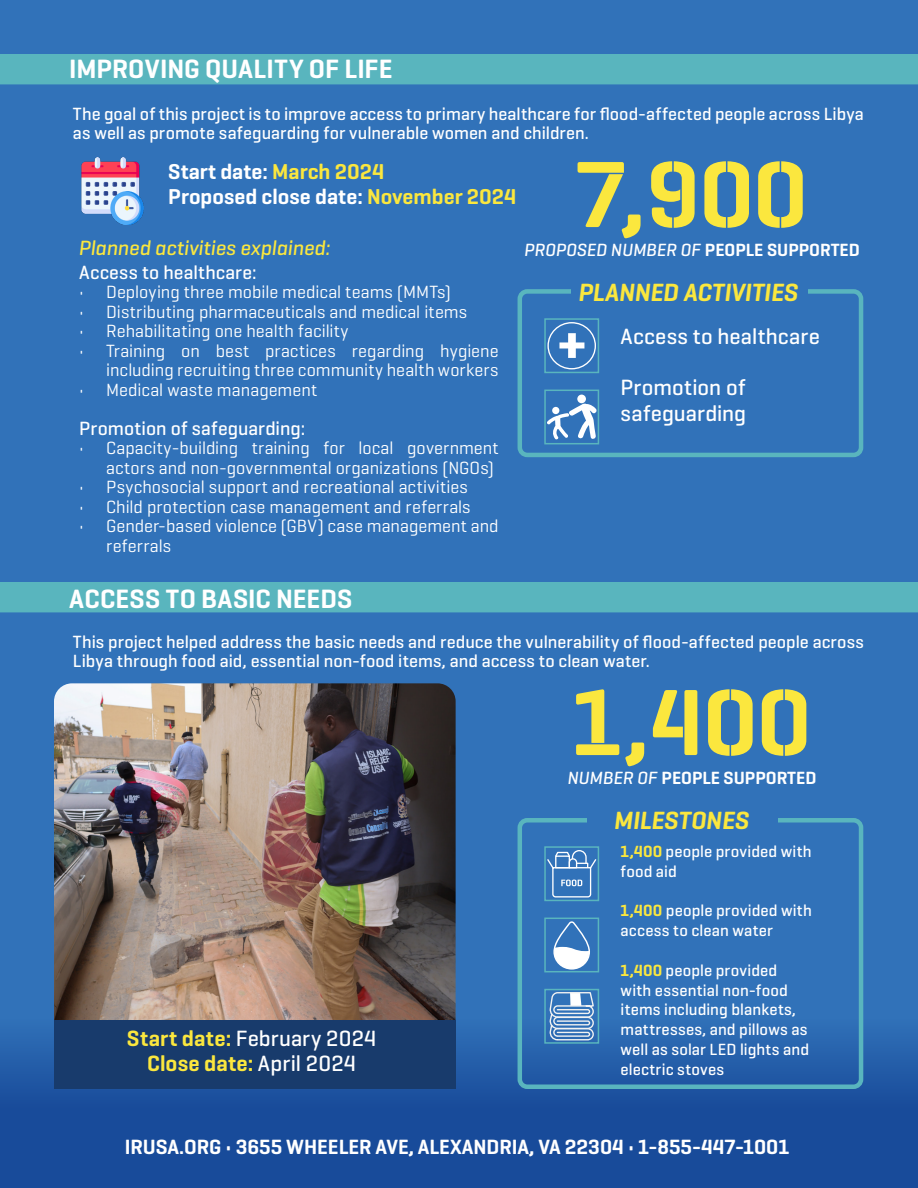
<style>
.page{position:relative;width:918px;height:1188px;background:#3172b9}
.page>*{position:absolute;margin:0;border:0;box-sizing:border-box;transform-origin:0 0}
.t1{font:600 95.55px "Geogrotesque Stencil A";color:#fbe73e}
.t2{font:600 27px "Geogrotesque";letter-spacing:.005em;color:#fff}
.t3{font:italic 600 25.35px "Geogrotesque";letter-spacing:-.005em;color:#fbe73e}
.t4{font:500 22.5px/25.5px "Geogrotesque";letter-spacing:.005em;color:#fff}
.t5{font:600 22.5px "Geogrotesque";letter-spacing:.005em;color:#fbe73e}
.t6{font:600 21.9px "Geogrotesque";color:#fff}
.t7{font:600 21px "Geogrotesque";color:#fff}
.t8{font:italic 500 21px "Geogrotesque";color:#fbe73e}
.t9{font:500 19.5px "Geogrotesque";letter-spacing:.01em;color:#fff}
.t10{font:18px/19.5px "Geogrotesque";color:#fff;text-align:right}
.t11{font:500 18px/19.5px "Geogrotesque";color:#fff}
.t12{font:italic 500 18px "Geogrotesque";color:#fff}
.t13{font:600 18px "Geogrotesque";color:#fff}
.t14{font:500 16.5px/19.8px "Geogrotesque";letter-spacing:.005em;color:#fff}
.s1{color:#fbe73e}
.s2{font-weight:600;font-style:normal}
.s3{font-weight:500;font-style:italic}
.s4{font-weight:600;color:#fbe73e}
.s5{font-weight:500;color:#fff}
</style>
<div class="page">
<svg style="left:0;top:612px;width:918px;height:576px"></svg>
<div style="left:0;top:54px;width:918px;height:30px;background:#59b5be"></div>
<div style="left:518px;top:289px;width:345px;height:168px;border:4px solid #59b5be;border-radius:8px"></div>
<div style="left:572px;top:273px;width:236px;height:35px;background:#3172b9"></div>
<div style="left:547px;top:322px;width:49px;height:47px;border:1px solid #fff;border-radius:50%"></div>
<svg style="left:559px;top:333px;width:25px;height:25px"></svg>
<div style="left:544px;top:318px;width:55px;height:55px;border:2px solid #59b5be"></div>
<svg style="left:547px;top:395px;width:49px;height:44px"></svg>
<div style="left:544px;top:390px;width:55px;height:54px;border:2px solid #59b5be"></div>
<img style="left:81px;top:158px;width:63px;height:67px">
<div style="left:0;top:582px;width:918px;height:30px;background:#59b5be"></div>
<div style="left:518px;top:818px;width:345px;height:271px;border:4px solid #59b5be;border-radius:8px"></div>
<div style="left:587px;top:801px;width:191px;height:37px;background:#3172b9"></div>
<svg style="left:547px;top:850px;width:49px;height:48px"></svg>
<div style="left:544px;top:846px;width:55px;height:55px;border:2px solid #59b5be"></div>
<svg style="left:553px;top:921px;width:37px;height:48px"></svg>
<div style="left:544px;top:918px;width:55px;height:54px;border:2px solid #59b5be"></div>
<svg style="left:550px;top:992px;width:44px;height:48px"></svg>
<div style="left:544px;top:989px;width:55px;height:55px;border:2px solid #59b5be"></div>
<img style="left:54px;top:683px;width:402px;height:337px">
<div style="left:54px;top:1020px;width:402px;height:69px;background:#183b6c"></div>
<p class="t2" style="left:69px;top:52px;width:325px">IMPROVING QUALITY OF LIFE</p>
<p class="t11" style="left:73px;top:103px;width:793px">The goal of this project is to improve access to primary healthcare for flood-affected people across Libya as well as promote safeguarding for vulnerable women and children.</p>
<p class="t6" style="left:168px;top:158px;width:217px">Start date: <span class="s1">March 2024</span></p>
<p class="t6" style="left:168px;top:183px;width:350px">Proposed close date: <span class="s1">November 2024</span></p>
<p class="t8" style="left:79px;top:235px;width:253px">Planned activities explained:</p>
<p class="t9" style="left:79px;top:260px;width:179px">Access to healthcare:</p>
<p class="t10" style="left:79px;top:282px;width:373px">• Deploying three mobile medical teams (MMTs)</p>
<p class="t10" style="left:79px;top:302px;width:390px">• Distributing pharmaceuticals and medical items</p>
<p class="t10" style="left:79px;top:321px;width:271px">• Rehabilitating one health facility</p>
<p class="t10" style="left:79px;top:341px;width:421px">• Training on best practices regarding hygiene including recruiting three community health workers</p>
<p class="t10" style="left:79px;top:380px;width:239px">• Medical waste management</p>
<p class="t9" style="left:79px;top:416px;width:228px">Promotion of safeguarding:</p>
<p class="t10" style="left:79px;top:438px;width:421px">• Capacity-building training for local government actors and non-governmental organizations (NGOs)</p>
<p class="t10" style="left:79px;top:477px;width:390px">• Psychosocial support and recreational activities</p>
<p class="t10" style="left:79px;top:497px;width:393px">• Child protection case management and referrals</p>
<p class="t10" style="left:106px;top:516px;width:394px;text-align:left;text-indent:-27px">• Gender-based violence (GBV) case management and referrals</p>
<p class="t1" style="left:574px;top:135px;width:235px">7,900</p>
<p class="t12" style="left:524px;top:239px;width:337px">PROPOSED NUMBER OF <span class="s2">PEOPLE SUPPORTED</span></p>
<p class="t3" style="left:579px;top:276px;width:221px">PLANNED ACTIVITIES</p>
<p class="t4" style="left:621px;top:323px;width:201px">Access to healthcare</p>
<p class="t4" style="left:621px;top:374px;width:127px">Promotion of safeguarding</p>
<p class="t2" style="left:69px;top:582px;width:285px">ACCESS TO BASIC NEEDS</p>
<p class="t11" style="left:73px;top:631px;width:793px">This project helped address the basic needs and reduce the vulnerability of flood-affected people across<br>Libya through food aid, essential non-food items, and access to clean water.</p>
<p class="t1" style="left:570px;top:663px;width:243px">1,400</p>
<p class="t13" style="left:568px;top:767px;width:250px"><span class="s3">NUMBER OF</span> PEOPLE SUPPORTED</p>
<p class="t4" style="left:127px;top:1025px;width:251px"><span class="s4">Start date:</span> February 2024</p>
<p class="t5" style="left:147px;top:1050px;width:210px">Close date: <span class="s5">April 2024</span></p>
<p class="t3" style="left:614px;top:805px;width:136px">MILESTONES</p>
<p class="t14" style="left:621px;top:841px;width:193px"><span class="s4">1,400</span> people provided with food aid</p>
<p class="t14" style="left:621px;top:901px;width:193px"><span class="s4">1,400</span> people provided with access to clean water</p>
<p class="t14" style="left:621px;top:960px;width:190px"><span class="s4">1,400</span> people provided with essential non-food items including blankets, mattresses, and pillows as well as solar LED lights and electric stoves</p>
<p class="t7" style="left:125px;top:1134px;width:666px">IRUSA.ORG • 3655 WHEELER AVE, ALEXANDRIA, VA 22304 • 1-855-447-1001</p>
</div>
